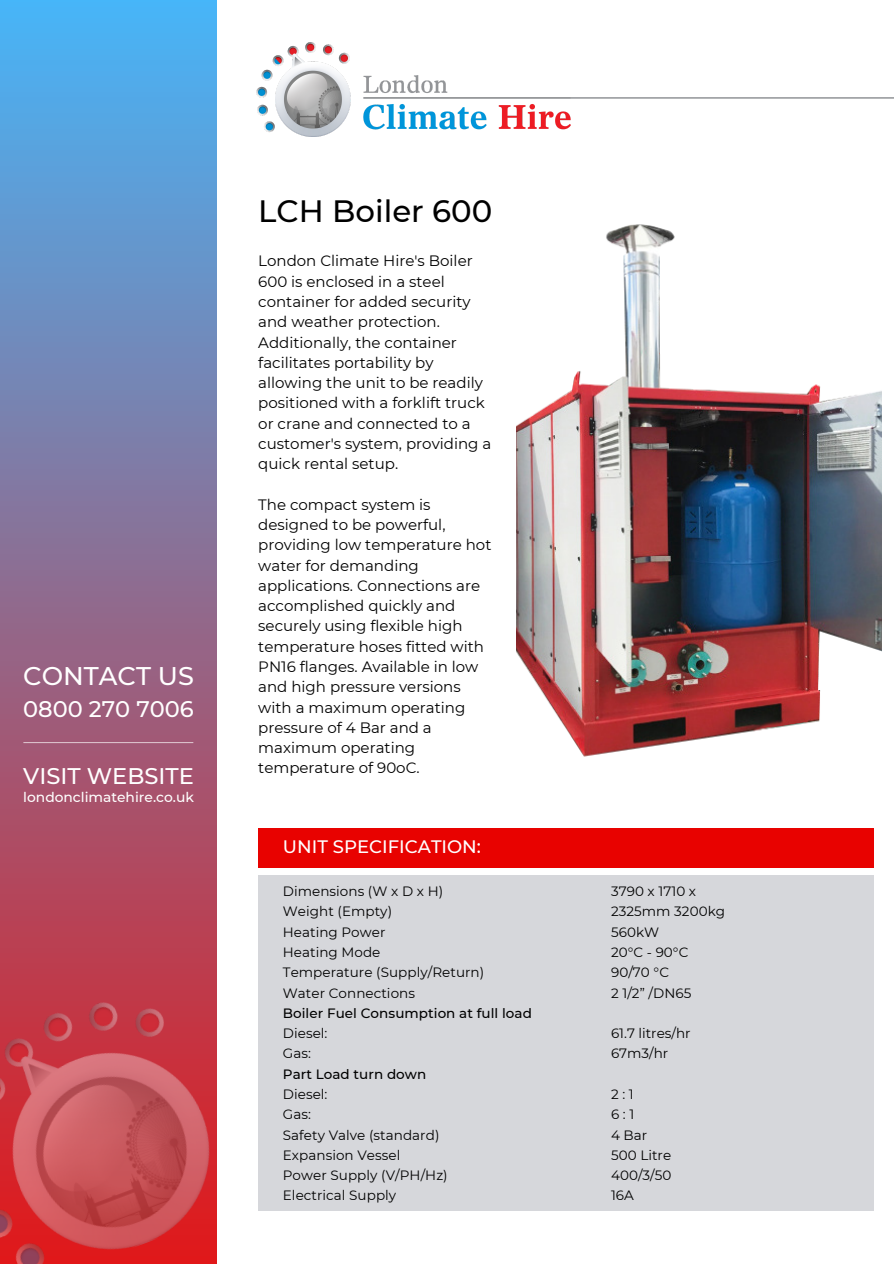
<style>
.page{position:relative;width:894px;height:1264px;background:#fff}
.page>*{position:absolute;margin:0;border:0;box-sizing:border-box;transform-origin:0 0}
.t1{font:500 30.75px "Montserrat";color:#000}
.t2{font:500 25.5px "Montserrat";color:#fff}
.t3{font:500 22.65px "Montserrat";color:#fff}
.t4{font:500 22.5px "Montserrat";color:#fff}
.t5{font:500 18px "Montserrat";color:#fff}
.t6{font:15px/20.2px "Montserrat";color:#000}
.t7{font:500 13.8px "Montserrat";color:#fff}
.t8{font:13.5px/20.2px "Montserrat";letter-spacing:.005em;color:#000}
.t9{font:500 13.5px "Montserrat";letter-spacing:.005em;color:#000}
</style>
<div class="page">
<svg style="left:0;top:0;width:217px;height:970px;background:#8178a2"></svg>
<img style="left:0;top:970px;width:217px;height:293px">
<img style="left:256px;top:42px;width:314px;height:95px">
<svg style="left:363px;top:97px;width:530px;height:2px"></svg>
<svg style="left:23px;top:742px;width:170px;height:1px"></svg>
<div style="left:258px;top:875px;width:615px;height:335px;background:#d6d7db"></div>
<div style="left:258px;top:828px;width:615px;height:39px;background:#e80200"></div>
<img style="left:516px;top:224px;width:365px;height:533px">
<p class="t2" style="left:23px;top:660px;width:172px">CONTACT US</p>
<p class="t4" style="left:23px;top:695px;width:172px">0800 270 7006</p>
<p class="t3" style="left:23px;top:761px;width:172px">VISIT WEBSITE</p>
<p class="t7" style="left:23px;top:789px;width:172px">londonclimatehire.co.uk</p>
<p class="t1" style="left:258px;top:193px;width:235px">LCH Boiler 600</p>
<p class="t6" style="left:258px;top:251px;width:234px">London Climate Hire's Boiler<br>600 is enclosed in a steel container for added security and weather protection.<br>Additionally, the container facilitates portability by allowing the unit to be readily positioned with a forklift truck or crane and connected to a customer's system, providing a quick rental setup.</p>
<p class="t6" style="left:258px;top:494px;width:234px">The compact system is designed to be powerful, providing low temperature hot water for demanding applications. Connections are accomplished quickly and securely using flexible high temperature hoses fitted with<br>PN16 flanges. Available in low and high pressure versions with a maximum operating pressure of 4 Bar and a maximum operating temperature of 90oC.</p>
<p class="t5" style="left:283px;top:836px;width:200px">UNIT SPECIFICATION:</p>
<p class="t8" style="left:283px;top:881px;width:162px">Dimensions (W x D x H)</p>
<p class="t8" style="left:283px;top:901px;width:111px">Weight (Empty)</p>
<p class="t8" style="left:283px;top:921px;width:104px">Heating Power</p>
<p class="t8" style="left:283px;top:942px;width:99px">Heating Mode</p>
<p class="t8" style="left:283px;top:962px;width:203px">Temperature (Supply/Return)</p>
<p class="t8" style="left:283px;top:982px;width:134px">Water Connections</p>
<p class="t9" style="left:283px;top:1004px;width:250px">Boiler Fuel Consumption at full load</p>
<p class="t8" style="left:283px;top:1023px;width:46px">Diesel:</p>
<p class="t8" style="left:283px;top:1043px;width:30px">Gas:</p>
<p class="t9" style="left:283px;top:1065px;width:145px">Part Load turn down</p>
<p class="t8" style="left:283px;top:1083px;width:46px">Diesel:</p>
<p class="t8" style="left:283px;top:1104px;width:30px">Gas:</p>
<p class="t8" style="left:283px;top:1124px;width:158px">Safety Valve (standard)</p>
<p class="t8" style="left:283px;top:1144px;width:119px">Expansion Vessel</p>
<p class="t8" style="left:283px;top:1165px;width:166px">Power Supply (V/PH/Hz)</p>
<p class="t8" style="left:283px;top:1185px;width:115px">Electrical Supply</p>
<p class="t8" style="left:611px;top:881px;width:116px">3790 x 1710 x<br>2325mm 3200kg</p>
<p class="t8" style="left:611px;top:921px;width:50px">560kW</p>
<p class="t8" style="left:611px;top:942px;width:79px">20°C - 90°C</p>
<p class="t8" style="left:611px;top:962px;width:59px">90/70 °C</p>
<p class="t8" style="left:611px;top:982px;width:82px">2 1/2” /DN65</p>
<p class="t8" style="left:611px;top:1023px;width:81px">61.7 litres/hr</p>
<p class="t8" style="left:611px;top:1043px;width:59px">67m3/hr</p>
<p class="t8" style="left:611px;top:1083px;width:24px">2:1</p>
<p class="t8" style="left:611px;top:1104px;width:25px">6:1</p>
<p class="t8" style="left:611px;top:1124px;width:38px">4 Bar</p>
<p class="t8" style="left:611px;top:1144px;width:62px">500 Litre</p>
<p class="t8" style="left:611px;top:1165px;width:62px">400/3/50</p>
<p class="t8" style="left:611px;top:1185px;width:24px">16A</p>
</div>
